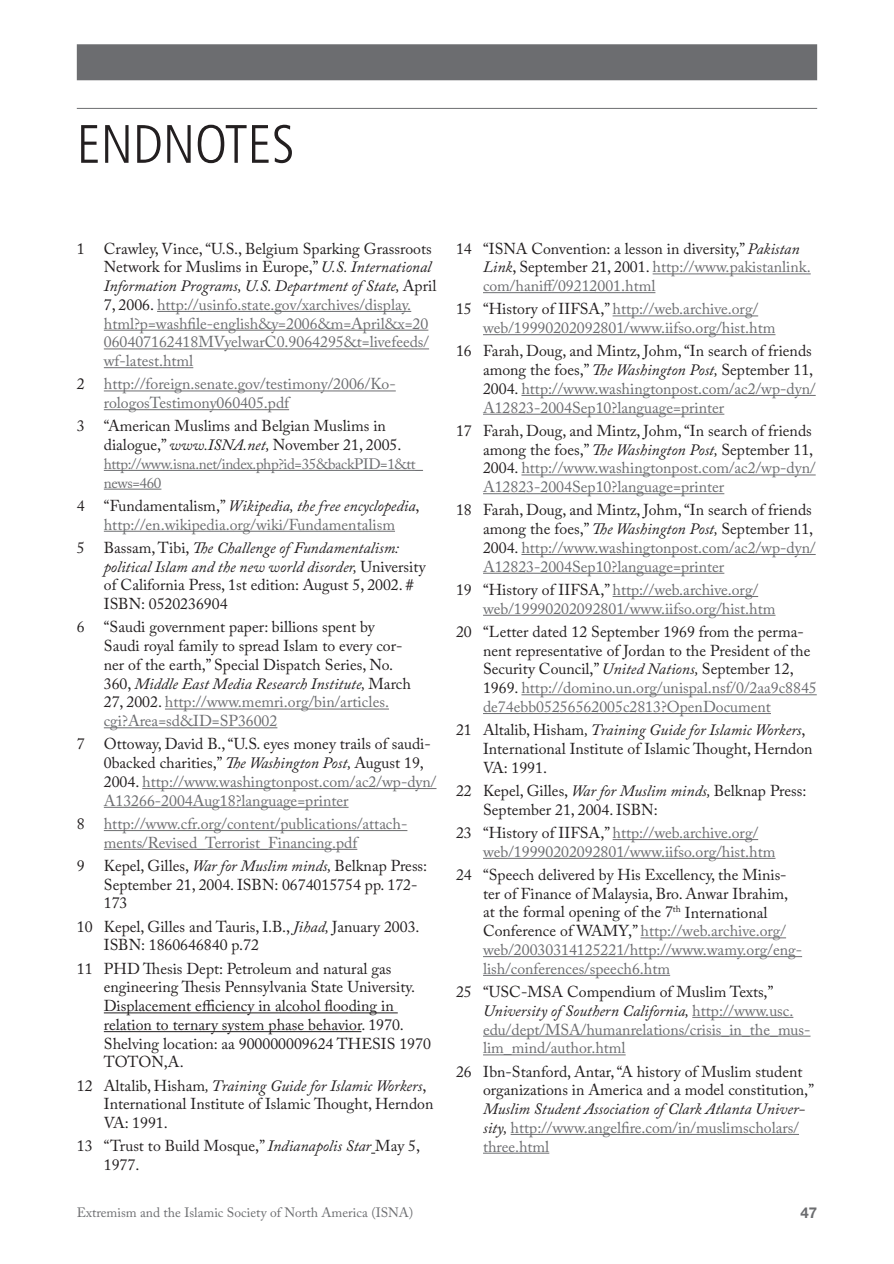
<style>
.page{position:relative;width:894px;height:1264px;background:#fff}
.page>*{position:absolute;margin:0;border:0;box-sizing:border-box;transform-origin:0 0}
.t1{font:300 condensed 54px "Frutiger LT Std";color:#231f20}
.t2{font:15.75px/18.8px "Adobe Caslon Pro";color:#231f20}
.t3{font:15.75px/18.8px "Adobe Caslon Pro";color:#6c6d70}
.t4{font:15px/18.8px "Adobe Caslon Pro";letter-spacing:-.025em;color:#6c6d70}
.t5{font:700 15px "Helvetica Neue LT Pro";color:#6c6d70}
.t6{font:13.5px "Adobe Caslon Pro";color:#6c6d70}
.s1{color:#231f20}
.s2{font-style:italic;color:#231f20}
.s3{font-style:italic}
.s4{color:#6c6d70}
</style>
<div class="page">
<div style="left:77px;top:44px;width:739px;height:36px;background:#6c6d70"></div>
<hr style="left:77px;top:108px;width:739px;height:1px;background:#6c6d70">
<hr style="left:157px;top:311px;width:254px;height:1px;background:#6c6d70">
<hr style="left:104px;top:330px;width:324px;height:1px;background:#6c6d70">
<hr style="left:104px;top:348px;width:325px;height:1px;background:#6c6d70">
<hr style="left:104px;top:367px;width:89px;height:1px;background:#6c6d70">
<hr style="left:104px;top:390px;width:291px;height:1px;background:#6c6d70">
<hr style="left:104px;top:409px;width:185px;height:1px;background:#6c6d70">
<hr style="left:104px;top:470px;width:318px;height:1px;background:#6c6d70">
<hr style="left:104px;top:489px;width:57px;height:1px;background:#6c6d70">
<hr style="left:104px;top:531px;width:291px;height:1px;background:#6c6d70">
<hr style="left:165px;top:708px;width:224px;height:1px;background:#6c6d70">
<hr style="left:104px;top:727px;width:173px;height:1px;background:#6c6d70">
<hr style="left:142px;top:788px;width:294px;height:1px;background:#6c6d70">
<hr style="left:104px;top:807px;width:244px;height:1px;background:#6c6d70">
<hr style="left:104px;top:830px;width:303px;height:1px;background:#6c6d70">
<hr style="left:104px;top:849px;width:253px;height:1px;background:#6c6d70">
<hr style="left:104px;top:1012px;width:293px;height:1px;background:#231f20">
<hr style="left:104px;top:1031px;width:257px;height:1px;background:#231f20">
<hr style="left:652px;top:273px;width:158px;height:1px;background:#6c6d70">
<hr style="left:483px;top:292px;width:172px;height:1px;background:#6c6d70">
<hr style="left:612px;top:315px;width:145px;height:1px;background:#6c6d70">
<hr style="left:483px;top:334px;width:292px;height:1px;background:#6c6d70">
<hr style="left:521px;top:395px;width:294px;height:1px;background:#6c6d70">
<hr style="left:483px;top:414px;width:241px;height:1px;background:#6c6d70">
<hr style="left:521px;top:474px;width:294px;height:1px;background:#6c6d70">
<hr style="left:483px;top:493px;width:241px;height:1px;background:#6c6d70">
<hr style="left:521px;top:554px;width:294px;height:1px;background:#6c6d70">
<hr style="left:483px;top:573px;width:241px;height:1px;background:#6c6d70">
<hr style="left:612px;top:596px;width:145px;height:1px;background:#6c6d70">
<hr style="left:483px;top:615px;width:292px;height:1px;background:#6c6d70">
<hr style="left:521px;top:694px;width:295px;height:1px;background:#6c6d70">
<hr style="left:483px;top:713px;width:287px;height:1px;background:#6c6d70">
<hr style="left:612px;top:839px;width:145px;height:1px;background:#6c6d70">
<hr style="left:483px;top:858px;width:292px;height:1px;background:#6c6d70">
<hr style="left:640px;top:937px;width:145px;height:1px;background:#6c6d70">
<hr style="left:483px;top:956px;width:318px;height:1px;background:#6c6d70">
<hr style="left:483px;top:975px;width:187px;height:1px;background:#6c6d70">
<hr style="left:692px;top:1017px;width:101px;height:1px;background:#6c6d70">
<hr style="left:483px;top:1035px;width:327px;height:1px;background:#6c6d70">
<hr style="left:483px;top:1054px;width:142px;height:1px;background:#6c6d70">
<hr style="left:510px;top:1134px;width:288px;height:1px;background:#6c6d70">
<hr style="left:483px;top:1152px;width:66px;height:1px;background:#6c6d70">
<h1 class="t1" style="left:77px;top:113px;width:219px">ENDNOTES</h1>
<p class="t3" style="left:104px;top:239px;width:334px;text-indent:-27px"><span class="s1">1 Crawley, Vince, “U.S., Belgium Sparking Grassroots Network for Muslims in Europe,”</span> <span class="s2">U.S. International Information Programs, U.S. Department of State,</span> <span class="s1">April 7, 2006.</span> http://usinfo.state.gov/xarchives/display. html?p=washfile-english&amp;y=2006&amp;m=April&amp;x=20<br>060407162418MVyelwarC0.9064295&amp;t=livefeeds/ wf-latest.html</p>
<p class="t3" style="left:104px;top:374px;width:293px;text-indent:-27px"><span class="s1">2</span> http://foreign.senate.gov/testimony/2006/Ko&shy;rologosTestimony060405.pdf</p>
<p class="t2" style="left:104px;top:416px;width:299px;text-indent:-27px">3 “American Muslims and Belgian Muslims in dialogue,” <span class="s3">www.ISNA.net,</span> November 21, 2005.</p>
<p class="t4" style="left:104px;top:454px;width:320px">http://www.isna.net/index.php?id=35&amp;backPID=1&amp;tt_ news=460</p>
<p class="t3" style="left:77px;top:496px;width:344px;text-align:center"><span class="s1">4 “Fundamentalism,”</span> <span class="s2">Wikipedia, the free encyclopedia</span><span class="s1">, </span>http://en.wikipedia.org/wiki/Fundamentalism</p>
<p class="t2" style="left:104px;top:538px;width:323px;text-indent:-27px">5 Bassam, Tibi, <span class="s3">The Challenge of Fundamentalism: political Islam and the new world disorder,</span> University of California Press, 1st edition: August 5, 2002. # ISBN: 0520236904</p>
<p class="t2" style="left:104px;top:617px;width:308px;text-indent:-27px">6 “Saudi government paper: billions spent by Saudi royal family to spread Islam to every cor&shy;ner of the earth,” Special Dispatch Series, No.<br>360, <span class="s3">Middle East Media Research Institute,</span> March 27, 2002. <span class="s4">http://www.memri.org/bin/articles. cgi?Area=sd&amp;ID=SP36002</span></p>
<p class="t2" style="left:104px;top:734px;width:334px;text-indent:-27px">7 Ottoway, David B., “U.S. eyes money trails of saudi-0backed charities,” <span class="s3">The Washington Post,</span> August 19, 2004. <span class="s4">http://www.washingtonpost.com/ac2/wp-dyn/ A13266-2004Aug18?language=printer</span></p>
<p class="t3" style="left:104px;top:814px;width:305px;text-indent:-27px"><span class="s1">8</span> http://www.cfr.org/content/publications/attach&shy;ments/Revised_Terrorist_Financing.pdf</p>
<p class="t2" style="left:104px;top:856px;width:325px;text-indent:-27px">9 Kepel, Gilles, <span class="s3">War for Muslim minds,</span> Belknap Press:<br>September 21, 2004. ISBN: 0674015754 pp. 172-<br>173</p>
<p class="t2" style="left:104px;top:917px;width:317px;text-indent:-27px">10 Kepel, Gilles and Tauris, I.B., <span class="s3">Jihad,</span> January 2003.<br>ISBN: 1860646840 p.72</p>
<p class="t2" style="left:104px;top:959px;width:328px;text-indent:-27px">11 PHD Thesis Dept: Petroleum and natural gas engineering Thesis Pennsylvania State University.<br>Displacement efficiency in alcohol flooding in relation to ternary system phase behavior. 1970.<br>Shelving location: aa 900000009624 THESIS 1970<br>TOTON,A.</p>
<p class="t2" style="left:104px;top:1076px;width:331px;text-indent:-27px">12 Altalib, Hisham<span class="s3">, Training Guide for Islamic Workers</span>,<br>International Institute of Islamic Thought, Herndon<br>VA: 1991.</p>
<p class="t2" style="left:104px;top:1136px;width:317px;text-indent:-27px">13 “Trust to Build Mosque,” <span class="s3">Indianapolis Star</span> May 5,<br>1977.</p>
<p class="t2" style="left:483px;top:239px;width:329px;text-indent:-27px">14 “ISNA Convention: a lesson in diversity,” <span class="s3">Pakistan<br>Link</span>, September 21, 2001. <span class="s4">http://www.pakistanlink. com/haniff/09212001.html</span></p>
<p class="t3" style="left:483px;top:299px;width:294px;text-indent:-27px"><span class="s1">15 “History of IIFSA,”</span> http://web.archive.org/ web/19990202092801/www.iifso.org/hist.htm</p>
<p class="t2" style="left:483px;top:341px;width:334px;text-indent:-27px">16 Farah, Doug, and Mintz, Johm, “In search of friends among the foes,” <span class="s3">The Washington Post,</span> September 11, 2004. <span class="s4">http://www.washingtonpost.com/ac2/wp-dyn/ A12823-2004Sep10?language=printer</span></p>
<p class="t2" style="left:483px;top:421px;width:334px;text-indent:-27px">17 Farah, Doug, and Mintz, Johm, “In search of friends among the foes,” <span class="s3">The Washington Post,</span> September 11, 2004. <span class="s4">http://www.washingtonpost.com/ac2/wp-dyn/ A12823-2004Sep10?language=printer</span></p>
<p class="t2" style="left:483px;top:500px;width:334px;text-indent:-27px">18 Farah, Doug, and Mintz, Johm, “In search of friends among the foes,” <span class="s3">The Washington Post,</span> September 11, 2004. <span class="s4">http://www.washingtonpost.com/ac2/wp-dyn/ A12823-2004Sep10?language=printer</span></p>
<p class="t3" style="left:483px;top:580px;width:294px;text-indent:-27px"><span class="s1">19 “History of IIFSA,”</span> http://web.archive.org/ web/19990202092801/www.iifso.org/hist.htm</p>
<p class="t2" style="left:483px;top:622px;width:335px;text-indent:-27px">20 “Letter dated 12 September 1969 from the perma&shy;nent representative of Jordan to the President of the Security Council,” <span class="s3">United Nations,</span> September 12, 1969. <span class="s4">http://domino.un.org/unispal.nsf/0/2aa9c8845 de74ebb05256562005c2813?OpenDocument</span></p>
<p class="t2" style="left:483px;top:720px;width:331px;text-indent:-27px">21 Altalib, Hisham<span class="s3">, Training Guide for Islamic Workers</span>,<br>International Institute of Islamic Thought, Herndon<br>VA: 1991.</p>
<p class="t2" style="left:483px;top:781px;width:325px;text-indent:-27px">22 Kepel, Gilles, <span class="s3">War for Muslim minds,</span> Belknap Press:<br>September 21, 2004. ISBN:</p>
<p class="t3" style="left:483px;top:823px;width:294px;text-indent:-27px"><span class="s1">23 “History of IIFSA,”</span> http://web.archive.org/ web/19990202092801/www.iifso.org/hist.htm</p>
<p class="t2" style="left:483px;top:865px;width:320px;text-indent:-27px">24 “Speech delivered by His Excellency, the Minis&shy;ter of Finance of Malaysia, Bro. Anwar Ibrahim, at the formal opening of the 7<sup>th</sup> International Conference of WAMY,” <span class="s4">http://web.archive.org/ web/20030314125221/http://www.wamy.org/eng&shy;lish/conferences/speech6.htm</span></p>
<p class="t3" style="left:483px;top:982px;width:329px;text-indent:-27px"><span class="s1">25 “USC-MSA Compendium of Muslim Texts,” </span><span class="s2">University of Southern California,</span> http://www.usc. edu/dept/MSA/humanrelations/crisis_in_the_mus&shy;lim_mind/author.html</p>
<p class="t2" style="left:483px;top:1061px;width:332px;text-indent:-27px">26 Ibn-Stanford, Antar, “A history of Muslim student organizations in America and a model constitution,”</p>
<p class="t3" style="left:483px;top:1099px;width:323px"><span class="s2">Muslim Student Association of Clark Atlanta Univer&shy;sity,</span> http://www.angelfire.com/in/muslimscholars/ three.html</p>
<p class="t6" style="left:77px;top:1204px;width:338px">Extremism and the Islamic Society of North America (ISNA)</p>
<p class="t5" style="left:800px;top:1203px;width:18px">47</p>
</div>
